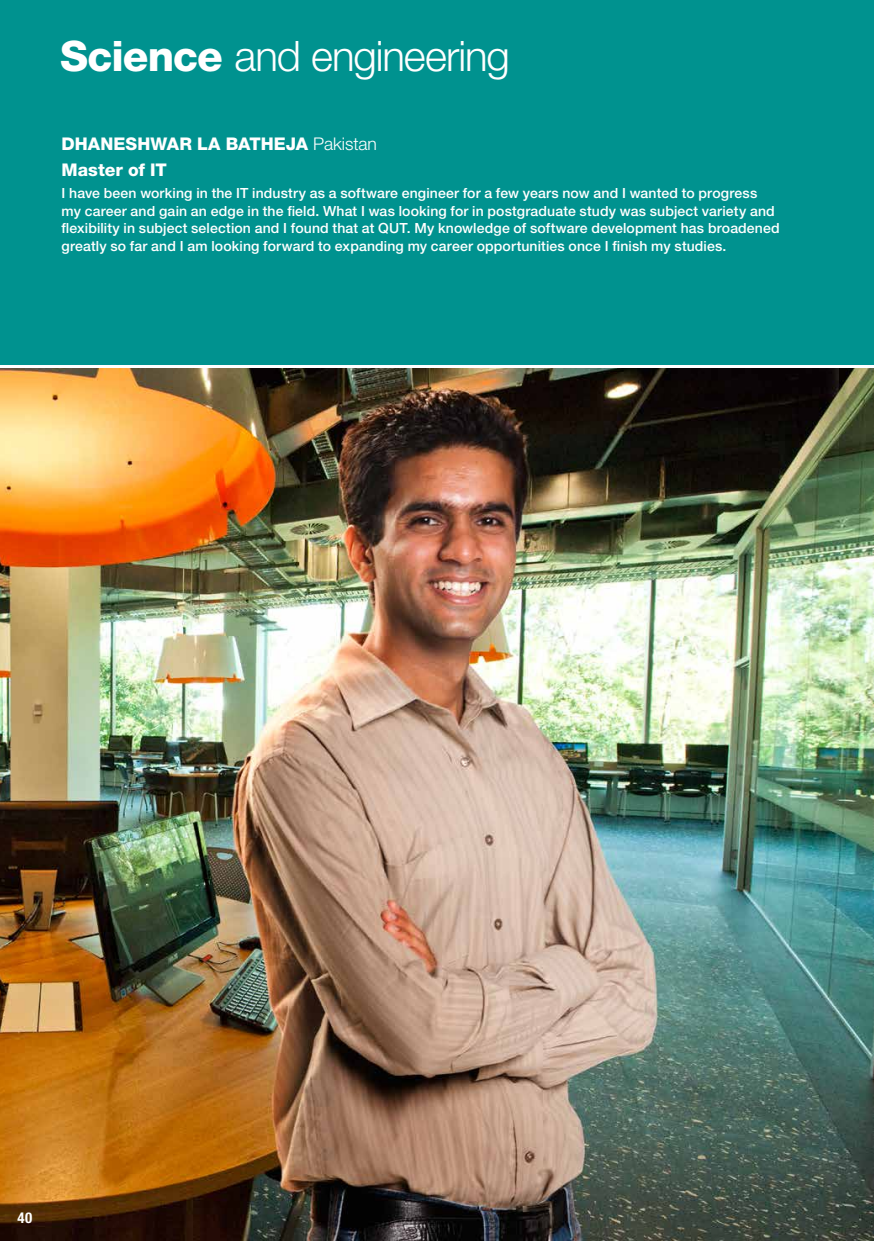
<style>
.page{position:relative;width:874px;height:1241px;background:#fff}
.page>*{position:absolute;margin:0;border:0;box-sizing:border-box;transform-origin:0 0}
.t1{font:300 42px "Helvetica Neue";letter-spacing:-.025em;color:#fff}
.t2{font:800 17.5px "Helvetica Neue";letter-spacing:-.005em;color:#fff}
.t3{font:300 17.5px "Helvetica Neue";letter-spacing:-.005em;color:#fff}
.t4{font:700 condensed 14.88px "Helvetica Neue";color:#fff}
.t5{font:500 14px/17.5px "Helvetica Neue";letter-spacing:.01em;color:#fff}
.s1{font-weight:800}
</style>
<div class="page">
<div style="left:0;top:0;width:873px;height:365px;background:#00928f"></div>
<img style="left:0;top:369px;width:873px;height:871px">
<h1 class="t1" style="left:60px;top:30px;width:451px"><span class="s1">SCIENCE</span> and engineering</h1>
<p class="t2" style="left:61px;top:133px;width:28px">DHANESHWAR</p>
<p class="t2" style="left:197px;top:133px;width:54px">LA BATHEJA</p>
<p class="t3" style="left:313px;top:133px;width:65px">Pakistan</p>
<p class="t2" style="left:61px;top:159px;width:107px">MASTER OF IT</p>
<p class="t5" style="left:61px;top:184px;width:719px">I have been working in the IT industry as a software engineer for a few years now and I wanted to progress my career and gain an edge in the field. What I was looking for in postgraduate study was subject variety and flexibility in subject selection and I found that at QUT. My knowledge of software development has broadened greatly so far and I am looking forward to expanding my career opportunities once I finish my studies.</p>
<p class="t4" style="left:17px;top:1208px;width:16px">40</p>
</div>
